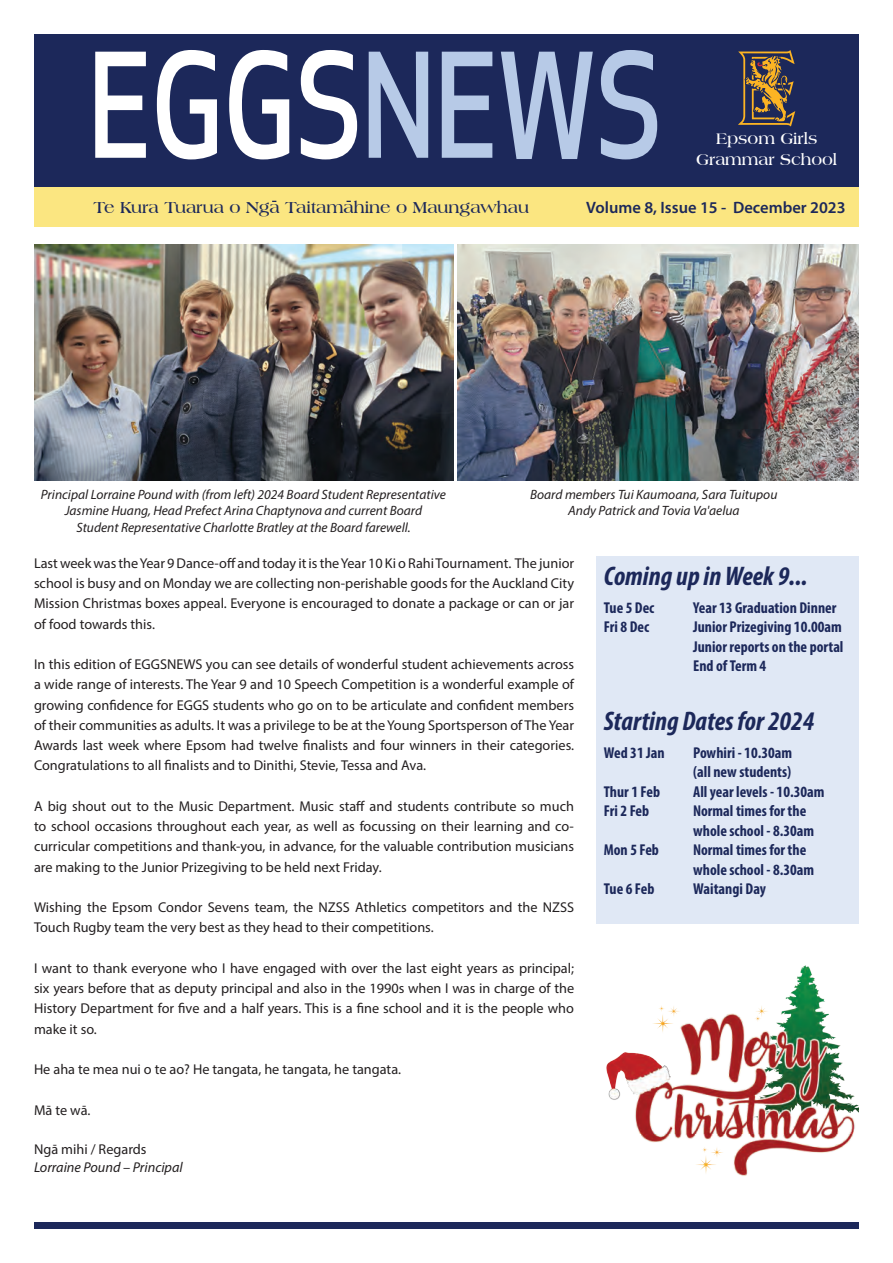
<style>
.page{position:relative;width:893px;height:1263px;background:#fff}
.page>*{position:absolute;margin:0;border:0;box-sizing:border-box;transform-origin:0 0}
.t1{font:italic 700 condensed 27px "Myriad Pro";color:#1c285a}
.t2{font:700 16.95px "Americana BT";color:#1c285a}
.t3{font:600 16.5px "Myriad Pro";color:#1c285a}
.t4{font:700 16.5px/21px "Americana BT";color:#fff;text-align:center}
.t5{font:700 condensed 15.75px/19.5px "Myriad Pro";color:#1c285a}
.t6{font:14.25px/20.2px "Myriad Pro";color:#231f20;text-align:justify}
.t7{font:italic 14.25px "Myriad Pro";color:#231f20}
.t8{font:italic 13.5px/16.2px "Myriad Pro";color:#231f20;text-align:center}
</style>
<div class="page">
<div style="left:34px;top:1222px;width:825px;height:7px;background:#1c285a"></div>
<div style="left:34px;top:34px;width:825px;height:153px;background:#1c285a"></div>
<div style="left:596px;top:556px;width:263px;height:368px;background:#e0e8f5"></div>
<svg style="left:369px;top:50px;width:288px;height:109px"></svg>
<svg style="left:95px;top:50px;width:262px;height:109px"></svg>
<div style="left:34px;top:187px;width:825px;height:39px;background:#fbe681"></div>
<img style="left:606px;top:965px;width:253px;height:211px">
<svg style="left:738px;top:50px;width:57px;height:76px"></svg>
<img style="left:34px;top:244px;width:420px;height:237px">
<img style="left:457px;top:244px;width:402px;height:236px">
<p class="t2" style="left:94px;top:197px;width:437px">Te Kura Tuarua o Nga Taitamahine o Maungawhau</p>
<p class="t4" style="left:696px;top:128px;width:142px">Epsom Girls<br>Grammar School</p>
<p class="t3" style="left:586px;top:197px;width:261px">Volume 8, Issue 15 - December 2023</p>
<p class="t8" style="left:41px;top:486px;width:406px">Principal Lorraine Pound with (from left) 2024 Board Student Representative<br>Jasmine Huang, Head Prefect Arina Chaptynova and current Board<br>Student Representative Charlotte Bratley at the Board farewell.</p>
<p class="t8" style="left:530px;top:486px;width:249px">Board members Tui Kaumoana, Sara Tuitupou<br>Andy Patrick and Tovia Va'aelua</p>
<p class="t6" style="left:34px;top:553px;width:542px">Last week was the Year 9 Dance-off and today it is the Year 10 Ki o Rahi Tournament. The junior school is busy and on Monday we are collecting non-perishable goods for the Auckland City Mission Christmas boxes appeal. Everyone is encouraged to donate a package or can or jar of food towards this.</p>
<p class="t6" style="left:34px;top:654px;width:542px">In this edition of EGGSNEWS you can see details of wonderful student achievements across a wide range of interests. The Year 9 and 10 Speech Competition is a wonderful example of growing confidence for EGGS students who go on to be articulate and confident members of their communities as adults. It was a privilege to be at the Young Sportsperson of The Year Awards last week where Epsom had twelve finalists and four winners in their categories.<br>Congratulations to all finalists and to Dinithi, Stevie, Tessa and Ava.</p>
<p class="t6" style="left:34px;top:796px;width:542px">A big shout out to the Music Department. Music staff and students contribute so much to school occasions throughout each year, as well as focussing on their learning and co&shy;curricular competitions and thank-you, in advance, for the valuable contribution musicians are making to the Junior Prizegiving to be held next Friday.</p>
<p class="t6" style="left:34px;top:897px;width:542px">Wishing the Epsom Condor Sevens team, the NZSS Athletics competitors and the NZSS<br>Touch Rugby team the very best as they head to their competitions.</p>
<p class="t6" style="left:34px;top:958px;width:542px">I want to thank everyone who I have engaged with over the last eight years as principal; six years before that as deputy principal and also in the 1990s when I was in charge of the History Department for five and a half years. This is a fine school and it is the people who make it so.</p>
<p class="t6" style="left:34px;top:1059px;width:369px">He aha te mea nui o te ao? He tangata, he tangata, he tangata.</p>
<p class="t6" style="left:34px;top:1099px;width:58px">Mā te wā.</p>
<p class="t6" style="left:34px;top:1138px;width:114px">Ngā mihi / Regards</p>
<p class="t7" style="left:34px;top:1159px;width:150px">Lorraine Pound – Principal</p>
<h1 class="t1" style="left:604px;top:559px;width:205px">Coming up in Week 9...</h1>
<p class="t5" style="left:604px;top:597px;width:52px">Tue 5 Dec</p>
<p class="t5" style="left:693px;top:597px;width:145px">Year 13 Graduation Dinner</p>
<p class="t5" style="left:604px;top:617px;width:47px">Fri 8 Dec</p>
<p class="t5" style="left:693px;top:617px;width:152px;text-align:justify">Junior Prizegiving 10.00am Junior reports on the portal End of Term 4</p>
<h1 class="t1" style="left:604px;top:704px;width:212px">Starting Dates for 2024</h1>
<p class="t5" style="left:604px;top:742px;width:62px">Wed 31 Jan</p>
<p class="t5" style="left:693px;top:742px;width:101px">Powhiri - 10.30am (all new students)</p>
<p class="t5" style="left:604px;top:781px;width:58px">Thur 1 Feb</p>
<p class="t5" style="left:693px;top:781px;width:133px">All year levels - 10.30am</p>
<p class="t5" style="left:604px;top:801px;width:47px">Fri 2 Feb</p>
<p class="t5" style="left:693px;top:801px;width:123px">Normal times for the whole school - 8.30am</p>
<p class="t5" style="left:604px;top:840px;width:57px">Mon 5 Feb</p>
<p class="t5" style="left:693px;top:840px;width:123px">Normal times for the whole school - 8.30am</p>
<p class="t5" style="left:604px;top:879px;width:52px">Tue 6 Feb</p>
<p class="t5" style="left:693px;top:879px;width:74px">Waitangi Day</p>
</div>
